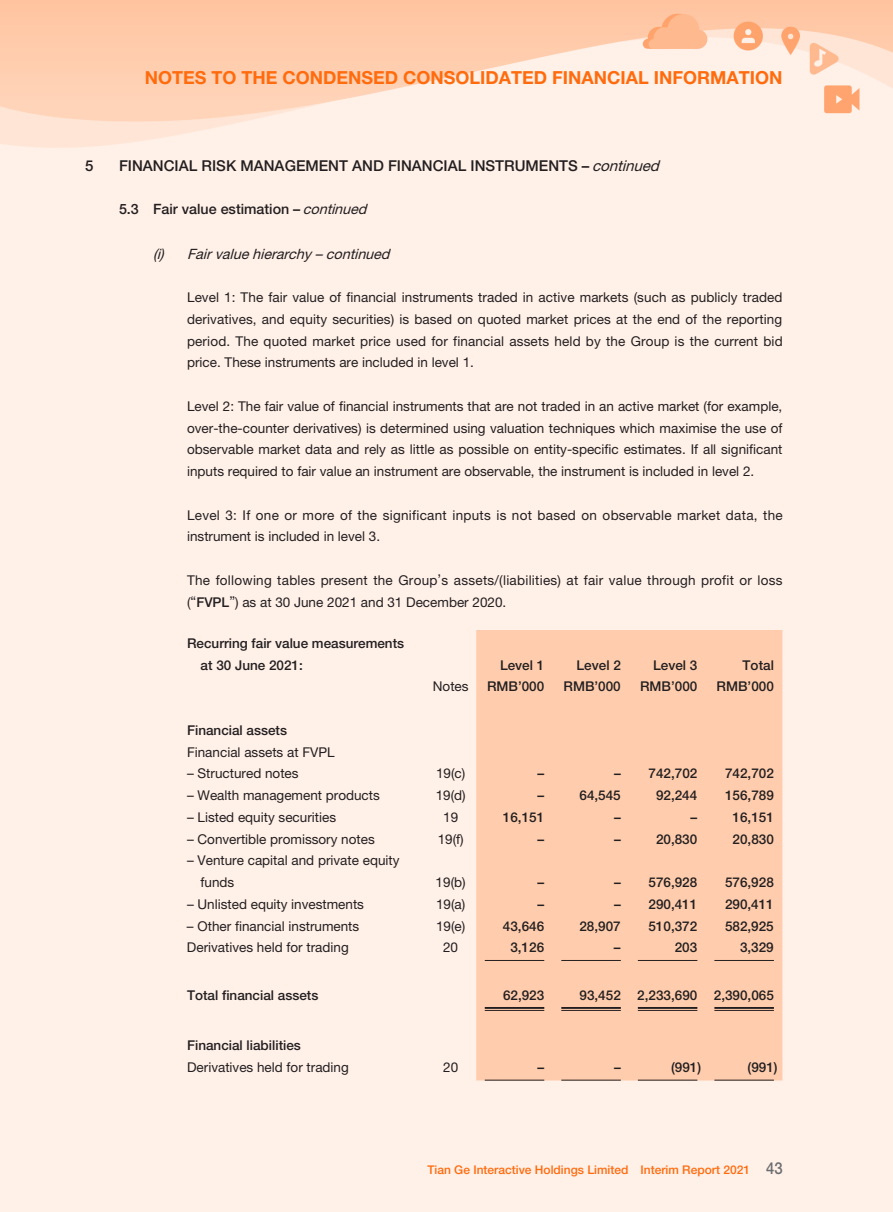
<style>
.page{position:relative;width:893px;height:1212px;background:#fff}
.page>*{position:absolute;margin:0;border:0;box-sizing:border-box;transform-origin:0 0}
.t1{font:700 18px "Helvetica Neue LT Std";color:#ff6b0d}
.t2{font:500 15px "Helvetica Neue LT Std";color:#231f20}
.t3{font:500 14.25px "Helvetica Neue LT Std";color:#231f20}
.t4{font:italic 14.25px "Helvetica Neue LT Std";color:#231f20}
.t5{font:13.5px/21.8px "Helvetica Neue LT Std";color:#231f20;text-align:justify}
.t6{font:500 13.5px/21.8px "Helvetica Neue LT Std";color:#231f20}
.t7{font:13.5px/21.8px "Helvetica Neue LT Std";letter-spacing:.02em;color:#231f20}
.t8{font:500 12px "Helvetica Neue LT Std";color:#ff6b0d}
.s1{font-weight:400;font-style:italic}
.s2{font-weight:500}
.s3{font-size:16.5px;color:#6c6d70}
</style>
<div class="page">
<svg style="left:476px;top:630px;width:306px;height:450px;background:#fecdae"></svg>
<hr style="left:485px;top:960px;width:59px;height:1px;background:#231f20">
<hr style="left:561px;top:960px;width:60px;height:1px;background:#231f20">
<hr style="left:638px;top:960px;width:59px;height:1px;background:#231f20">
<hr style="left:714px;top:960px;width:60px;height:1px;background:#231f20">
<hr style="left:485px;top:1007px;width:59px;height:2px;background:#231f20">
<hr style="left:485px;top:1010px;width:59px;height:1px;background:#231f20">
<hr style="left:561px;top:1007px;width:60px;height:2px;background:#231f20">
<hr style="left:561px;top:1010px;width:60px;height:1px;background:#231f20">
<hr style="left:638px;top:1007px;width:59px;height:2px;background:#231f20">
<hr style="left:638px;top:1010px;width:59px;height:1px;background:#231f20">
<hr style="left:714px;top:1007px;width:60px;height:2px;background:#231f20">
<hr style="left:714px;top:1010px;width:60px;height:1px;background:#231f20">
<hr style="left:485px;top:1080px;width:59px;height:1px;background:#231f20">
<hr style="left:561px;top:1080px;width:60px;height:1px;background:#231f20">
<hr style="left:638px;top:1080px;width:59px;height:1px;background:#231f20">
<hr style="left:714px;top:1080px;width:60px;height:1px;background:#231f20">
<h1 class="t1" style="left:145px;top:67px;width:639px">NOTES TO THE CONDENSED CONSOLIDATED FINANCIAL INFORMATION</h1>
<p class="t2" style="left:85px;top:156px;width:10px">5</p>
<p class="t2" style="left:119px;top:156px;width:546px">FINANCIAL RISK MANAGEMENT AND FINANCIAL INSTRUMENTS – <span class="s1">continued</span></p>
<p class="t3" style="left:119px;top:201px;width:253px">5.3 Fair value estimation – <span class="s1">continued</span></p>
<p class="t4" style="left:153px;top:245px;width:242px">(i) Fairvaluehierarchy–continued</p>
<p class="t5" style="left:187px;top:286px;width:597px">Level 1: The fair value of financial instruments traded in active markets (such as publicly traded derivatives, and equity securities) is based on quoted market prices at the end of the reporting period. The quoted market price used for financial assets held by the Group is the current bid price. These instruments are included in level 1.</p>
<p class="t5" style="left:187px;top:395px;width:597px">Level 2: The fair value of financial instruments that are not traded in an active market (for example, over-the-counter derivatives) is determined using valuation techniques which maximise the use of observable market data and rely as little as possible on entity-specific estimates. If all significant inputs required to fair value an instrument are observable, the instrument is included in level 2.</p>
<p class="t7" style="left:187px;top:504px;width:597px">Level 3: If one or more of the significant inputs is not based on observable market data, the instrument is included in level 3.</p>
<p class="t7" style="left:187px;top:569px;width:597px">The following tables present the Group’s assets/(liabilities) at fair value through profit or loss (“<span class="s2">FVPL</span>”) as at 30 June 2021 and 31 December 2020.</p>
<p class="t6" style="left:201px;top:632px;width:205px;text-indent:-13px">Recurring fair value measurements at 30 June 2021:</p>
<p class="t6" style="left:500px;top:654px;width:46px">Level 1</p>
<p class="t6" style="left:577px;top:654px;width:46px">Level 2</p>
<p class="t6" style="left:653px;top:654px;width:46px">Level 3</p>
<p class="t6" style="left:743px;top:654px;width:33px">Total</p>
<p class="t5" style="left:433px;top:675px;width:37px">Notes</p>
<p class="t6" style="left:487px;top:675px;width:59px">RMB’000</p>
<p class="t6" style="left:563px;top:675px;width:59px">RMB’000</p>
<p class="t6" style="left:640px;top:675px;width:59px">RMB’000</p>
<p class="t6" style="left:717px;top:675px;width:59px">RMB’000</p>
<p class="t6" style="left:187px;top:719px;width:102px">Financial assets</p>
<p class="t5" style="left:187px;top:741px;width:149px">Financial assets at FVPL</p>
<p class="t5" style="left:187px;top:762px;width:113px">– Structured notes</p>
<p class="t5" style="left:436px;top:762px;width:31px">19(c)</p>
<p class="t6" style="left:537px;top:762px;width:8px">–</p>
<p class="t6" style="left:614px;top:762px;width:85px">– 742,702</p>
<p class="t6" style="left:725px;top:762px;width:50px">742,702</p>
<p class="t5" style="left:187px;top:784px;width:194px">– Wealth management products</p>
<p class="t5" style="left:436px;top:784px;width:32px">19(d)</p>
<p class="t6" style="left:537px;top:784px;width:8px">–</p>
<p class="t6" style="left:579px;top:784px;width:43px">64,545</p>
<p class="t6" style="left:656px;top:784px;width:43px">92,244</p>
<p class="t6" style="left:725px;top:784px;width:50px">156,789</p>
<p class="t5" style="left:187px;top:806px;width:151px">– Listed equity securities</p>
<p class="t5" style="left:443px;top:806px;width:17px">19</p>
<p class="t6" style="left:503px;top:806px;width:43px">16,151</p>
<p class="t6" style="left:614px;top:806px;width:8px">–</p>
<p class="t6" style="left:691px;top:806px;width:8px">–</p>
<p class="t6" style="left:733px;top:806px;width:43px">16,151</p>
<p class="t5" style="left:187px;top:828px;width:189px">– Convertible promissory notes</p>
<p class="t5" style="left:438px;top:828px;width:28px">19(f)</p>
<p class="t6" style="left:537px;top:828px;width:8px">–</p>
<p class="t6" style="left:614px;top:828px;width:8px">–</p>
<p class="t6" style="left:656px;top:828px;width:43px">20,830</p>
<p class="t6" style="left:733px;top:828px;width:43px">20,830</p>
<p class="t5" style="left:201px;top:849px;width:201px;text-indent:-14px">– Venture capital and private equity funds</p>
<p class="t5" style="left:436px;top:871px;width:32px">19(b)</p>
<p class="t6" style="left:537px;top:871px;width:8px">–</p>
<p class="t6" style="left:614px;top:871px;width:85px">– 576,928</p>
<p class="t6" style="left:725px;top:871px;width:50px">576,928</p>
<p class="t5" style="left:187px;top:893px;width:179px">– Unlisted equity investments</p>
<p class="t5" style="left:436px;top:893px;width:31px">19(a)</p>
<p class="t6" style="left:537px;top:893px;width:8px">–</p>
<p class="t6" style="left:614px;top:893px;width:85px">– 290,411</p>
<p class="t6" style="left:725px;top:893px;width:50px">290,411</p>
<p class="t5" style="left:187px;top:915px;width:174px">– Other financial instruments</p>
<p class="t5" style="left:436px;top:915px;width:31px">19(e)</p>
<p class="t6" style="left:503px;top:915px;width:43px">43,646</p>
<p class="t6" style="left:579px;top:915px;width:43px">28,907</p>
<p class="t6" style="left:648px;top:915px;width:50px">510,372</p>
<p class="t6" style="left:725px;top:915px;width:50px">582,925</p>
<p class="t5" style="left:187px;top:936px;width:163px">Derivatives held for trading</p>
<p class="t5" style="left:443px;top:936px;width:17px">20</p>
<p class="t6" style="left:510px;top:936px;width:35px">3,126</p>
<p class="t6" style="left:614px;top:936px;width:8px">–</p>
<p class="t6" style="left:675px;top:936px;width:24px">203</p>
<p class="t6" style="left:740px;top:936px;width:35px">3,329</p>
<p class="t6" style="left:187px;top:984px;width:133px">Total financial assets</p>
<p class="t6" style="left:503px;top:984px;width:43px">62,923</p>
<p class="t6" style="left:580px;top:984px;width:196px">93,452 2,233,690 2,390,065</p>
<p class="t6" style="left:187px;top:1034px;width:115px">Financial liabilities</p>
<p class="t5" style="left:187px;top:1056px;width:163px">Derivatives held for trading</p>
<p class="t5" style="left:443px;top:1056px;width:17px">20</p>
<p class="t6" style="left:538px;top:1056px;width:8px">–</p>
<p class="t6" style="left:614px;top:1056px;width:8px">–</p>
<p class="t6" style="left:671px;top:1056px;width:32px">(991)</p>
<p class="t6" style="left:748px;top:1056px;width:32px">(991)</p>
<p class="t8" style="left:427px;top:1162px;width:357px">Tian Ge Interactive Holdings Limited Interim Report 2021 <span class="s3">43</span></p>
</div>
